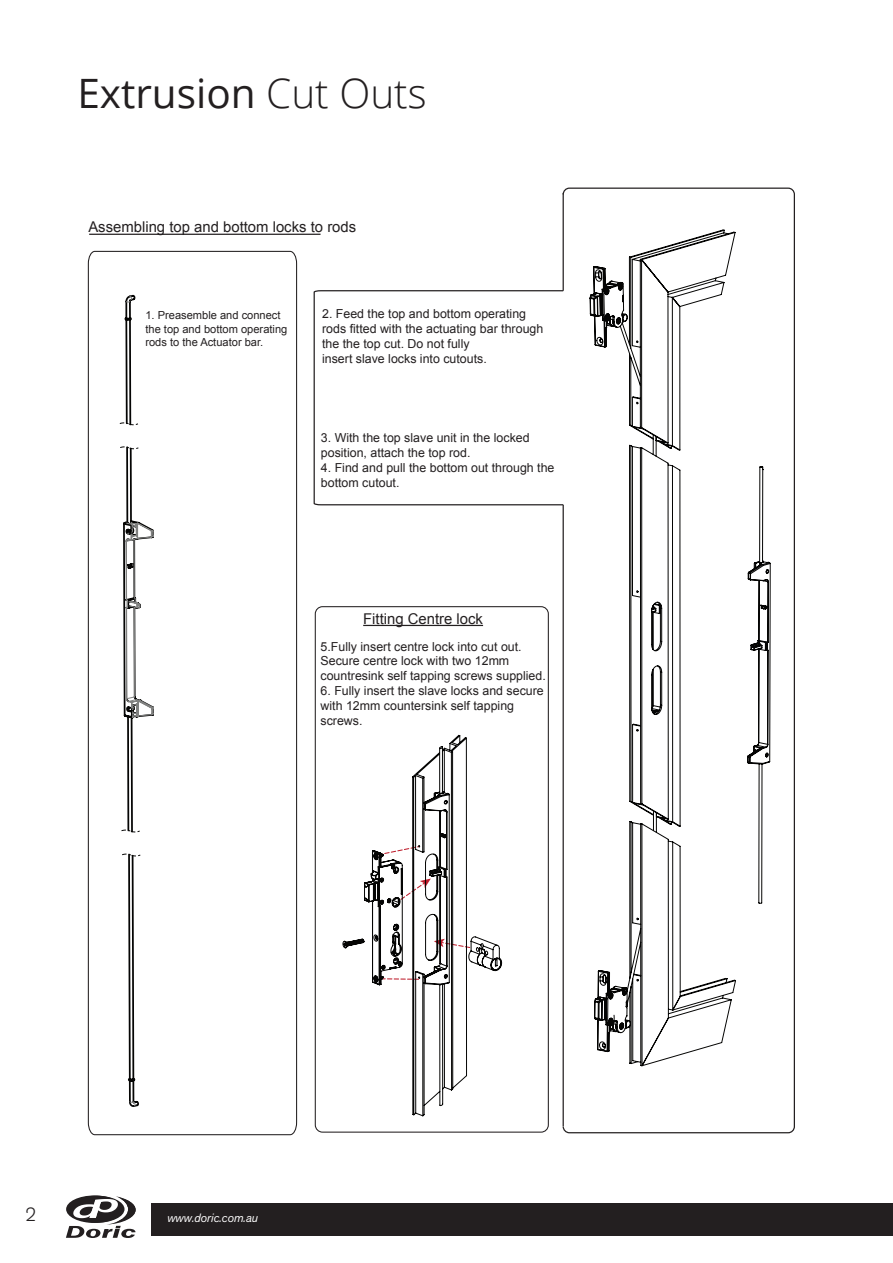
<style>
.page{position:relative;width:893px;height:1263px;background:#fff}
.page>*{position:absolute;margin:0;border:0;box-sizing:border-box;transform-origin:0 0}
.t1{font:40.5px "Open Sans";color:#231f20}
.t2{font:300 19.5px "Akzid Grtsk Next";color:#231f20}
.t3{font:14.85px "Arial";color:#231f20}
.t4{font:12.45px/14.9px "Arial";color:#231f20}
.t5{font:italic 12px "Akzid Grtsk Next";color:#fff}
.t6{font:11.1px/13.4px "Arial";color:#231f20}
.s1{font-weight:300}
</style>
<div class="page">
<svg style="left:66px;top:1195px;width:57px;height:28px"></svg>
<svg style="left:66px;top:1196px;width:70px;height:42px"></svg>
<div style="left:151px;top:1203px;width:742px;height:32px;background:#231f20"></div>
<div style="left:315px;top:606px;width:234px;height:527px;border:1px solid #231f20;border-radius:7px"></div>
<hr style="left:363px;top:625px;width:120px;height:1px;background:#231f20">
<hr style="left:89px;top:234px;width:232px;height:1px;background:#231f20">
<hr style="left:563px;top:193px;width:1px;height:98px;background:#231f20">
<hr style="left:563px;top:505px;width:1px;height:621px;background:#231f20">
<svg style="left:313px;top:289px;width:251px;height:217px"></svg>
<svg style="left:87px;top:250px;width:211px;height:886px"></svg>
<svg style="left:118px;top:294px;width:36px;height:814px"></svg>
<svg style="left:342px;top:734px;width:160px;height:383px"></svg>
<svg style="left:589px;top:229px;width:147px;height:838px"></svg>
<svg style="left:747px;top:466px;width:24px;height:438px"></svg>
<div style="left:154px;top:291px;width:133px;height:833px;background:#fff"></div>
<div style="left:96px;top:266px;width:134px;height:25px;background:#fff"></div>
<p class="t1" style="left:77px;top:65px;width:351px">Extrusion <span class="s1">Cut Outs</span></p>
<p class="t3" style="left:88px;top:217px;width:269px">Assembling top and bottom locks to rods</p>
<p class="t6" style="left:145px;top:309px;width:143px">1. Preasemble and connect the top and bottom operating rods to the Actuator bar.</p>
<p class="t4" style="left:322px;top:306px;width:223px">2. Feed the top and bottom operating rods fitted with the actuating bar through the the top cut. Do not fully<br>insert slave locks into cutouts.</p>
<p class="t4" style="left:321px;top:430px;width:210px">3. With the top slave unit in the locked position, attach the top rod.</p>
<p class="t4" style="left:321px;top:460px;width:235px">4. Find and pull the bottom out through the bottom cutout.</p>
<p class="t3" style="left:363px;top:608px;width:121px">Fitting Centre lock</p>
<p class="t4" style="left:321px;top:639px;width:227px">5.Fully insert centre lock into cut out.<br>Secure centre lock with two 12mm countresink self tapping screws supplied.</p>
<p class="t4" style="left:321px;top:683px;width:225px">6. Fully insert the slave locks and secure with 12mm countersink self tapping screws.</p>
<p class="t2" style="left:26px;top:1202px;width:12px">2</p>
<p class="t5" style="left:167px;top:1209px;width:92px">www.doric.com.au</p>
</div>
